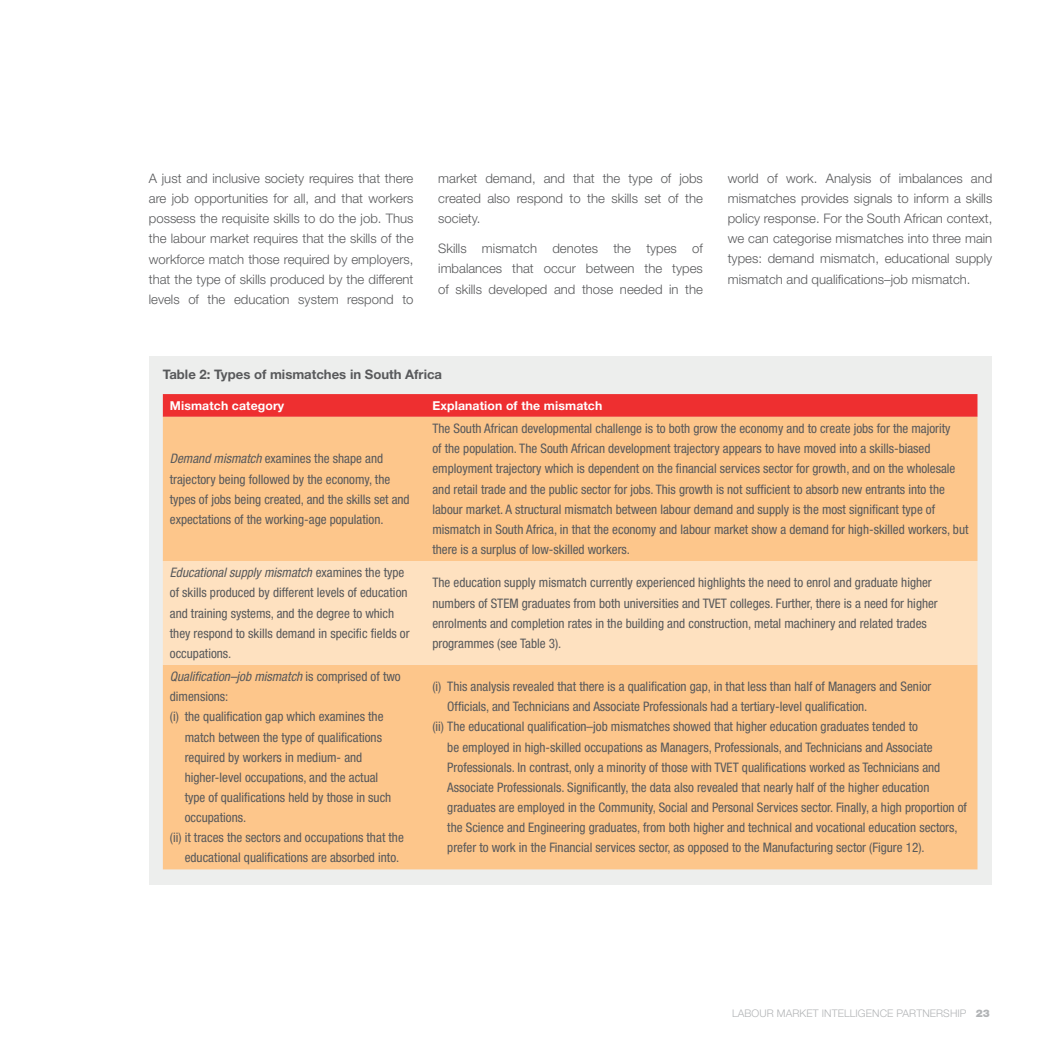
<style>
.page{position:relative;width:1042px;height:1042px;background:#fff}
.page>*{position:absolute;margin:0;border:0;box-sizing:border-box;transform-origin:0 0}
.t1{font:condensed 13.12px/20.1px "Helvetica Neue LT Std";color:#58595b}
.t2{font:300 13.12px/20.1px "Helvetica Neue LT Std";color:#58595b;text-align:justify}
.t3{font:700 13.12px "Helvetica Neue LT Std";color:#58595b}
.t4{font:700 12.25px "Helvetica Neue LT Std";letter-spacing:.01em;color:#fff}
.t5{font:300 10.5px "Helvetica Neue LT Std";letter-spacing:.01em;color:#b2b4b6}
.s1{font-style:italic}
.s2{font-weight:900}
</style>
<div class="page">
<div style="left:149px;top:356px;width:843px;height:528px;background:#edeeed"></div>
<svg style="left:163px;top:394px;width:814px;height:23px;background:#ee3132"></svg>
<div style="left:163px;top:417px;width:814px;height:452px;background:#fdc68b"></div>
<div style="left:163px;top:561px;width:814px;height:104px;background:#fee1c0"></div>
<p class="t2" style="left:149px;top:168px;width:266px">A just and inclusive society requires that there are job opportunities for all, and that workers possess the requisite skills to do the job. Thus the labour market requires that the skills of the workforce match those required by employers, that the type of skills produced by the different levels of the education system respond to</p>
<p class="t2" style="left:438px;top:168px;width:266px">market demand, and that the type of jobs created also respond to the skills set of the society.</p>
<p class="t2" style="left:438px;top:238px;width:266px">Skills mismatch denotes the types of imbalances that occur between the types of skills developed and those needed in the</p>
<p class="t2" style="left:728px;top:168px;width:266px">world of work. Analysis of imbalances and mismatches provides signals to inform a skills policy response. For the South African context, we can categorise mismatches into three main types: demand mismatch, educational supply mismatch and qualifications–job mismatch.</p>
<p class="t3" style="left:163px;top:366px;width:281px">Table 2: Types of mismatches in South Africa</p>
<p class="t4" style="left:170px;top:398px;width:116px">Mismatch category</p>
<p class="t4" style="left:432px;top:398px;width:171px">Explanation of the mismatch</p>
<p class="t1" style="left:170px;top:449px;width:241px"><span class="s1">Demand mismatch</span> examines the shape and trajectory being followed by the economy, the types of jobs being created, and the skills set and expectations of the working-age population.</p>
<p class="t1" style="left:432px;top:418px;width:537px">The South African developmental challenge is to both grow the economy and to create jobs for the majority<br>of the population. The South African development trajectory appears to have moved into a skills-biased employment trajectory which is dependent on the financial services sector for growth, and on the wholesale and retail trade and the public sector for jobs. This growth is not sufficient to absorb new entrants into the labour market. A structural mismatch between labour demand and supply is the most significant type of mismatch in South Africa, in that the economy and labour market show a demand for high-skilled workers, but there is a surplus of low-skilled workers.</p>
<p class="t1" style="left:170px;top:562px;width:241px"><span class="s1">Educational supply mismatch</span> examines the type of skills produced by different levels of education and training systems, and the degree to which they respond to skills demand in specific fields or occupations.</p>
<p class="t1" style="left:432px;top:572px;width:507px">The education supply mismatch currently experienced highlights the need to enrol and graduate higher numbers of STEM graduates from both universities and TVET colleges. Further, there is a need for higher enrolments and completion rates in the building and construction, metal machinery and related trades programmes (see Table 3).</p>
<p class="t1" style="left:170px;top:666px;width:232px"><span class="s1">Qualification–job mismatch</span> is comprised of two dimensions:<br>(i) the qualification gap which examines the</p>
<p class="t1" style="left:185px;top:727px;width:199px">match between the type of qualifications</p>
<p class="t1" style="left:185px;top:747px;width:179px">required by workers in medium- and</p>
<p class="t1" style="left:185px;top:767px;width:195px">higher-level occupations, and the actual</p>
<p class="t1" style="left:185px;top:787px;width:208px">type of qualifications held by those in such</p>
<p class="t1" style="left:185px;top:807px;width:63px">occupations.</p>
<p class="t1" style="left:170px;top:827px;width:235px">(ii) it traces the sectors and occupations that the</p>
<p class="t1" style="left:185px;top:847px;width:216px">educational qualifications are absorbed into.</p>
<p class="t1" style="left:432px;top:676px;width:500px">(i) This analysis revealed that there is a qualification gap, in that less than half of Managers and Senior</p>
<p class="t1" style="left:447px;top:696px;width:421px">Officials, and Technicians and Associate Professionals had a tertiary-level qualification.</p>
<p class="t1" style="left:432px;top:717px;width:487px">(ii) The educational qualification–job mismatches showed that higher education graduates tended to</p>
<p class="t1" style="left:447px;top:737px;width:487px">be employed in high-skilled occupations as Managers, Professionals, and Technicians and Associate</p>
<p class="t1" style="left:447px;top:757px;width:494px">Professionals. In contrast, only a minority of those with TVET qualifications worked as Technicians and</p>
<p class="t1" style="left:447px;top:777px;width:484px">Associate Professionals. Significantly, the data also revealed that nearly half of the higher education</p>
<p class="t1" style="left:447px;top:797px;width:521px">graduates are employed in the Community, Social and Personal Services sector. Finally, a high proportion of</p>
<p class="t1" style="left:447px;top:817px;width:512px">the Science and Engineering graduates, from both higher and technical and vocational education sectors,</p>
<p class="t1" style="left:447px;top:837px;width:479px">prefer to work in the Financial services sector, as opposed to the Manufacturing sector (Figure 12).</p>
<p class="t5" style="left:732px;top:1007px;width:259px">LABOUR MARKET INTELLIGENCE PARTNERSHIP <span class="s2">23</span></p>
</div>
